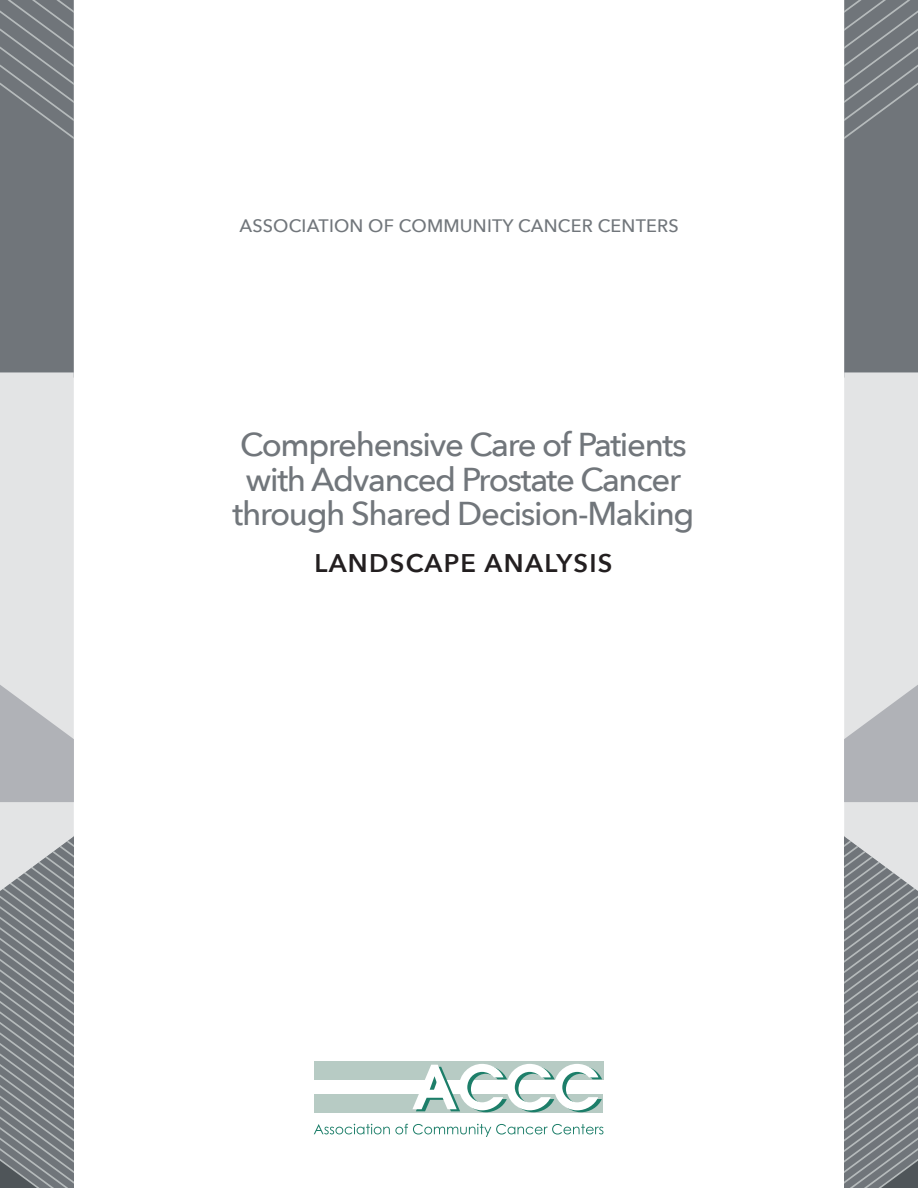
<style>
.page{position:relative;width:918px;height:1188px;background:#fff}
.page>*{position:absolute;margin:0;border:0;box-sizing:border-box;transform-origin:0 0}
.t1{font:500 33px/34.5px "Avenir Next";letter-spacing:-.04em;color:#71767b;text-align:center}
.t2{font:600 25.5px "Avenir Next";letter-spacing:.05em;color:#231f20}
.t3{font:500 18px "Avenir Next";letter-spacing:.01em;color:#71767b}
</style>
<div class="page">
<svg style="left:0;top:0;width:74px;height:1188px;background:#a0a3a6"></svg>
<div style="left:314px;top:1061px;width:290px;height:19px;background:#b7cbc4"></div>
<div style="left:314px;top:1094px;width:289px;height:19px;background:#b7cbc4"></div>
<svg style="left:412px;top:1064px;width:190px;height:48px"></svg>
<svg style="left:314px;top:1124px;width:289px;height:13px"></svg>
<svg style="left:844px;top:0;width:74px;height:1188px;background:#a0a3a7"></svg>
<p class="t3" style="left:239px;top:211px;width:441px">ASSOCIATION OF COMMUNITY CANCER CENTERS</p>
<p class="t1" style="left:233px;top:426px;width:463px">Comprehensive Care of Patients with Advanced Prostate Cancer through Shared Decision-Making</p>
<p class="t2" style="left:314px;top:541px;width:300px">LANDSCAPE ANALYSIS</p>
</div>
